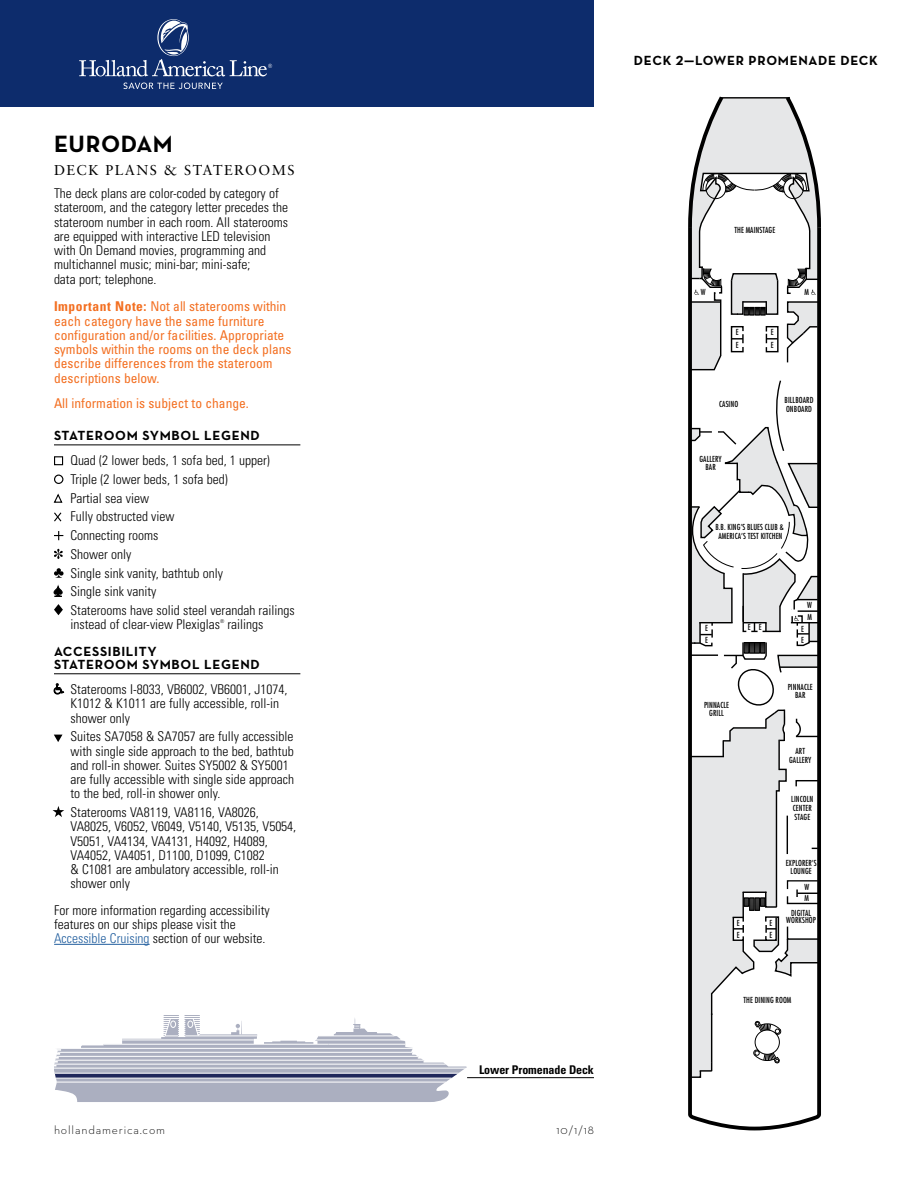
<style>
.page{position:relative;width:918px;height:1188px;background:#fff}
.page>*{position:absolute;margin:0;border:0;box-sizing:border-box;transform-origin:0 0}
.t1{font:700 24px "Neutraface Text";letter-spacing:.025em;color:#000}
.t2{font:14.25px "Sabon LT Std";letter-spacing:.1em;color:#000}
.t3{font:300 condensed 13.5px/14.2px "Univers";color:#000}
.t4{font:300 condensed 13.5px/18.8px "Univers LT Std";color:#000}
.t5{font:condensed 13.5px/14.2px "Univers LT Std";color:#f36f21}
.t6{font:700 13.5px/13.5px "Neutraface Text";letter-spacing:.05em;color:#000}
.t7{font:300 12px "Neutraface Text";letter-spacing:.07em;color:#000}
.t8{font:700 condensed 12px "Univers";letter-spacing:-.01em;color:#000}
.t9{font:condensed 8.1px/8.6px "Futura";letter-spacing:.01em;color:#000}
.t10{font:300 condensed 5.25px "Univers LT Std";color:#000}
.s1{font-weight:700}
.s2{font-family:"Univers LT Std"}
.s3{color:#215e9e}
</style>
<div class="page">
<div style="left:0;top:0;width:594px;height:107px;background:#0d2c6c"></div>
<svg style="left:123px;top:83px;width:100px;height:6px"></svg>
<svg style="left:79px;top:19px;width:193px;height:58px"></svg>
<hr style="left:54px;top:445px;width:246px;height:1px;background:#000">
<hr style="left:54px;top:674px;width:246px;height:1px;background:#000">
<div style="left:54px;top:456px;width:9px;height:9px;border:1px solid #000"></div>
<div style="left:54px;top:475px;width:9px;height:9px;border:1px solid #000;border-radius:50%"></div>
<svg style="left:53px;top:493px;width:10px;height:10px"></svg>
<svg style="left:54px;top:512px;width:8px;height:10px"></svg>
<svg style="left:54px;top:531px;width:9px;height:9px"></svg>
<svg style="left:54px;top:549px;width:9px;height:10px"></svg>
<svg style="left:54px;top:568px;width:10px;height:10px"></svg>
<svg style="left:54px;top:586px;width:8px;height:11px"></svg>
<svg style="left:54px;top:604px;width:9px;height:11px"></svg>
<svg style="left:54px;top:683px;width:10px;height:11px"></svg>
<svg style="left:54px;top:735px;width:9px;height:7px"></svg>
<svg style="left:53px;top:806px;width:11px;height:11px"></svg>
<hr style="left:54px;top:944px;width:96px;height:1px;background:#215e9e">
<svg style="left:688px;top:371px;width:133px;height:760px"></svg>
<svg style="left:688px;top:379px;width:133px;height:700px"></svg>
<svg style="left:688px;top:96px;width:133px;height:275px"></svg>
<svg style="left:54px;top:1015px;width:413px;height:87px"></svg>
<hr style="left:467px;top:1077px;width:127px;height:1px;background:#000">
<h1 class="t1" style="left:54px;top:129px;width:120px">EURODAM</h1>
<p class="t2" style="left:54px;top:162px;width:242px">DECK PLANS &amp; STATEROOMS</p>
<p class="t3" style="left:54px;top:186px;width:236px">The deck plans are color-coded by category of stateroom, and the category letter precedes the stateroom number in each room. All staterooms are equipped with interactive LED television with On Demand movies, programming and multichannel music; mini-bar; mini-safe;<br>data port; telephone.</p>
<p class="t5" style="left:54px;top:299px;width:239px"><span class="s1">Important Note:</span> Not all staterooms within each category have the same furniture configuration and/or facilities. Appropriate symbols within the rooms on the deck plans describe differences from the stateroom descriptions below.</p>
<p class="t5" style="left:54px;top:396px;width:196px">All information is subject to change.</p>
<p class="t6" style="left:54px;top:429px;width:207px">STATEROOM SYMBOL LEGEND</p>
<p class="t4" style="left:70px;top:451px;width:226px">Quad (2 lower beds, 1 sofa bed, 1 upper)<br>Triple (2 lower beds, 1 sofa bed)<br>Partial sea view<br>Fully obstructed view<br>Connecting rooms<br>Shower only<br>Single sink vanity, bathtub only<br>Single sink vanity<br>Staterooms have solid steel verandah railings</p>
<p class="t4" style="left:70px;top:615px;width:151px">instead of clear-view Plexiglas</p>
<p class="t10" style="left:220px;top:618px;width:6px">®</p>
<p class="t4" style="left:228px;top:615px;width:37px">railings</p>
<p class="t6" style="left:54px;top:644px;width:207px">ACCESSIBILITY<br>STATEROOM SYMBOL LEGEND</p>
<p class="t3" style="left:70px;top:682px;width:219px">Staterooms I-8033, VB6002, VB6001, J1074,<br>K1012 &amp; K1011 are fully accessible, roll-in shower only</p>
<p class="t3" style="left:70px;top:729px;width:225px"><span class="s2">S</span>uites SA7058 &amp; SA7057 are fully accessible with single side approach to the bed, bathtub and roll-in shower. Suites SY5002 &amp; SY5001 are fully accessible with single side approach to the bed, roll-in shower only.</p>
<p class="t3" style="left:70px;top:805px;width:227px"><span class="s2">S</span>taterooms VA8119, VA8116, VA8026, VA8025, V6052, V6049, V5140, V5135, V5054, V5051, VA4134, VA4131, H4092, H4089, VA4052, VA4051, D1100, D1099, C1082<br>&amp; C1081 are ambulatory accessible, roll-in shower only</p>
<p class="t3" style="left:54px;top:902px;width:217px">For more information regarding accessibility features on our ships please visit the<br><span class="s3">Accessible Cruising</span> section of our website.</p>
<p class="t8" style="left:479px;top:1063px;width:116px">Lower Promenade Deck</p>
<p class="t7" style="left:54px;top:1122px;width:113px">hollandamerica.com</p>
<p class="t7" style="left:557px;top:1122px;width:39px">10/1/18</p>
<p class="t6" style="left:634px;top:53px;width:246px">DECK 2—LOWER PROMENADE DECK</p>
<p class="t9" style="left:734px;top:225px;width:42px">THE MAINSTAGE</p>
<p class="t9" style="left:701px;top:288px;width:6px">W</p>
<p class="t9" style="left:804px;top:288px;width:6px">M</p>
<p class="t9" style="left:771px;top:326px;width:4px;line-height:12.3px">E<br>E</p>
<p class="t9" style="left:736px;top:326px;width:4px;line-height:12.8px">E<br>E</p>
<p class="t9" style="left:719px;top:400px;width:21px">CASINO</p>
<p class="t9" style="left:785px;top:396px;width:30px">BILLBOARD<br>ONBOARD</p>
<p class="t9" style="left:699px;top:454px;width:24px;text-align:center">GALLERY<br>BAR</p>
<p class="t9" style="left:715px;top:523px;width:70px;text-align:center">B.B. KING’S BLUES CLUB &amp;<br>AMERICA’S TEST KITCHEN</p>
<p class="t9" style="left:807px;top:601px;width:6px">W</p>
<p class="t9" style="left:808px;top:613px;width:6px">M</p>
<p class="t9" style="left:705px;top:622px;width:4px;line-height:11.6px">E<br>E</p>
<p class="t9" style="left:748px;top:623px;width:15px">E E</p>
<p class="t9" style="left:801px;top:623px;width:4px;line-height:10.9px">E<br>E</p>
<p class="t9" style="left:704px;top:700px;width:26px;text-align:center">PINNACLE<br>GRILL</p>
<p class="t9" style="left:737px;top:918px;width:4px;line-height:11.4px">E<br>E</p>
<p class="t9" style="left:788px;top:682px;width:26px;text-align:center">PINNACLE<br>BAR</p>
<p class="t9" style="left:770px;top:918px;width:4px;line-height:11.6px">E<br>E</p>
<p class="t9" style="left:789px;top:747px;width:24px;text-align:center">ART<br>GALLERY</p>
<p class="t9" style="left:791px;top:795px;width:24px">LINCOLN<br>CENTER<br>STAGE</p>
<p class="t9" style="left:786px;top:858px;width:32px;text-align:center">EXPLORER’S<br>LOUNGE</p>
<p class="t9" style="left:804px;top:881px;width:6px;line-height:11.4px">W<br>M</p>
<p class="t9" style="left:786px;top:909px;width:31px;line-height:7.6px;text-align:center">DIGITAL<br>WORKSHOP</p>
<p class="t9" style="left:743px;top:995px;width:50px">THE DINING ROOM</p>
</div>
